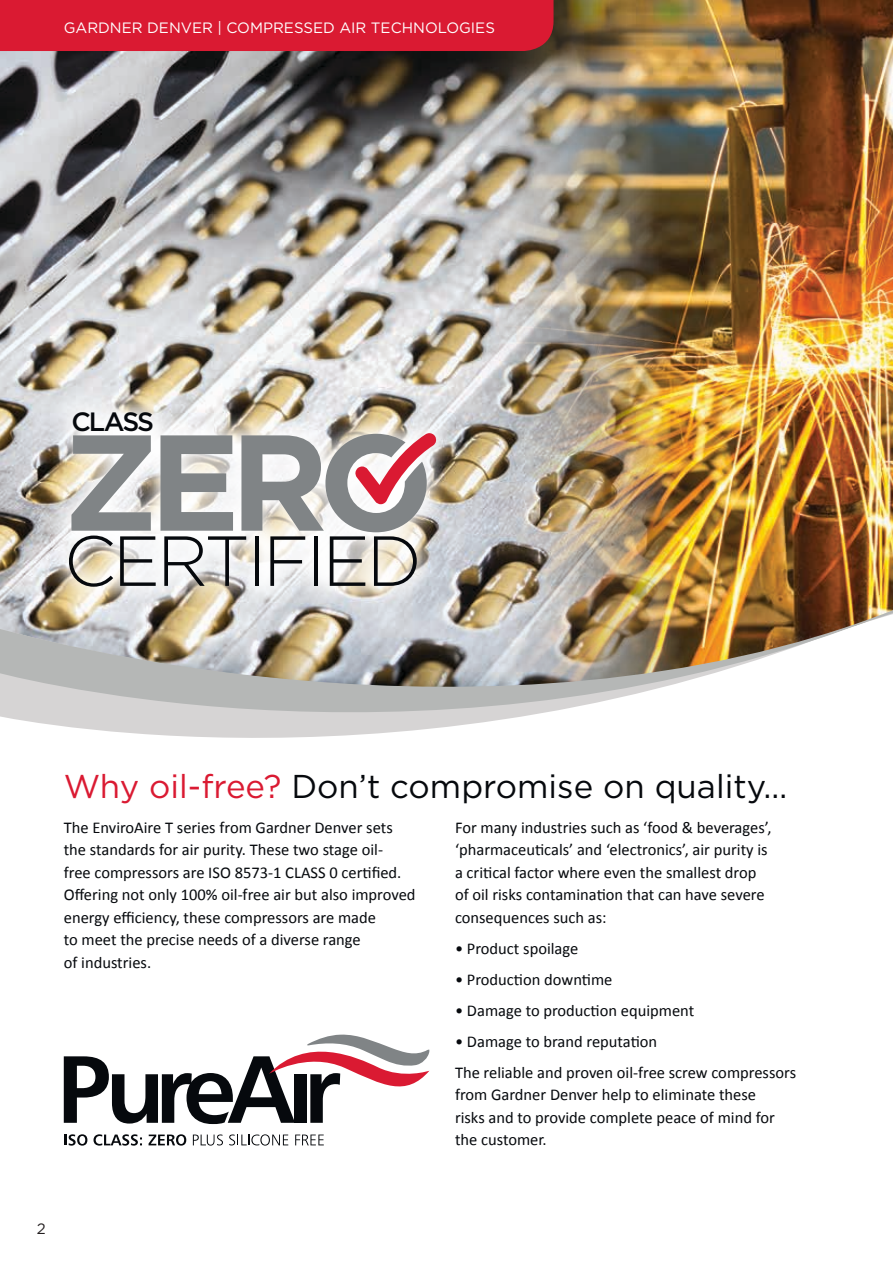
<style>
.page{position:relative;width:893px;height:1263px;background:#fff}
.page>*{position:absolute;margin:0;border:0;box-sizing:border-box;transform-origin:0 0}
.t1{font:300 70.65px "Gotham";letter-spacing:-.045em;color:#06090d}
.t2{font:33px "Gotham";color:#06090d}
.t3{font:500 26.4px "Gotham";letter-spacing:-.08em;color:#06090d}
.t4{font:16.5px/22.5px "Calibri";color:#06090d}
.t5{font:15px "Gotham";color:#fff}
.t6{font:15px "Gotham";color:#231f20}
.s1{color:#da1a32}
</style>
<div class="page">
<img style="left:0;top:51px;width:451px;height:397px">
<img style="left:451px;top:0;width:442px;height:448px">
<img style="left:0;top:448px;width:893px;height:290px">
<div style="left:0;top:0;width:554px;height:51px;background:#da1a32"></div>
<svg style="left:64px;top:1134px;width:23px;height:12px"></svg>
<svg style="left:94px;top:1134px;width:48px;height:12px"></svg>
<svg style="left:149px;top:1134px;width:37px;height:11px"></svg>
<svg style="left:193px;top:1134px;width:30px;height:11px"></svg>
<svg style="left:229px;top:1134px;width:59px;height:11px"></svg>
<svg style="left:295px;top:1134px;width:29px;height:11px"></svg>
<svg style="left:64px;top:1034px;width:365px;height:90px"></svg>
<svg style="left:44px;top:387px;width:416px;height:224px"></svg>
<svg style="left:71px;top:435px;width:80px;height:96px;background:#abacaa"></svg>
<svg style="left:160px;top:435px;width:73px;height:96px;background:#a2a4a4"></svg>
<svg style="left:241px;top:433px;width:195px;height:99px"></svg>
<p class="t5" style="left:64px;top:18px;width:433px">GARDNER DENVER | COMPRESSED AIR TECHNOLOGIES</p>
<h3 class="t3" style="left:71px;top:404px;width:84px">CLASS</h3>
<h1 class="t1" style="left:64px;top:522px;width:360px">CERTIFIED</h1>
<h2 class="t2" style="left:64px;top:765px;width:725px"><span class="s1">Why oil-free?</span> Don’t compromise on quality…</h2>
<p class="t4" style="left:64px;top:815px;width:353px">The EnviroAire T series from Gardner Denver sets the standards for air purity. These two stage oil-<br>free compressors are ISO 8573-1 CLASS 0 certified.<br>Offering not only 100% oil-free air but also improved energy efficiency, these compressors are made<br>to meet the precise needs of a diverse range<br>of industries.</p>
<p class="t4" style="left:455px;top:815px;width:318px">For many industries such as ‘food &amp; beverages’, ‘pharmaceuticals’ and ‘electronics’, air purity is a critical factor where even the smallest drop of oil risks contamination that can have severe consequences such as:</p>
<p class="t4" style="left:455px;top:936px;width:125px">• Product spoilage</p>
<p class="t4" style="left:455px;top:967px;width:159px">• Production downtime</p>
<p class="t4" style="left:455px;top:998px;width:241px">• Damage to production equipment</p>
<p class="t4" style="left:455px;top:1025px;width:343px;line-height:31px">• Damage to brand reputation<br>The reliable and proven oil-free screw compressors</p>
<p class="t4" style="left:455px;top:1083px;width:321px">from Gardner Denver help to eliminate these risks and to provide complete peace of mind for the customer.</p>
<p class="t6" style="left:37px;top:1219px;width:10px">2</p>
</div>
